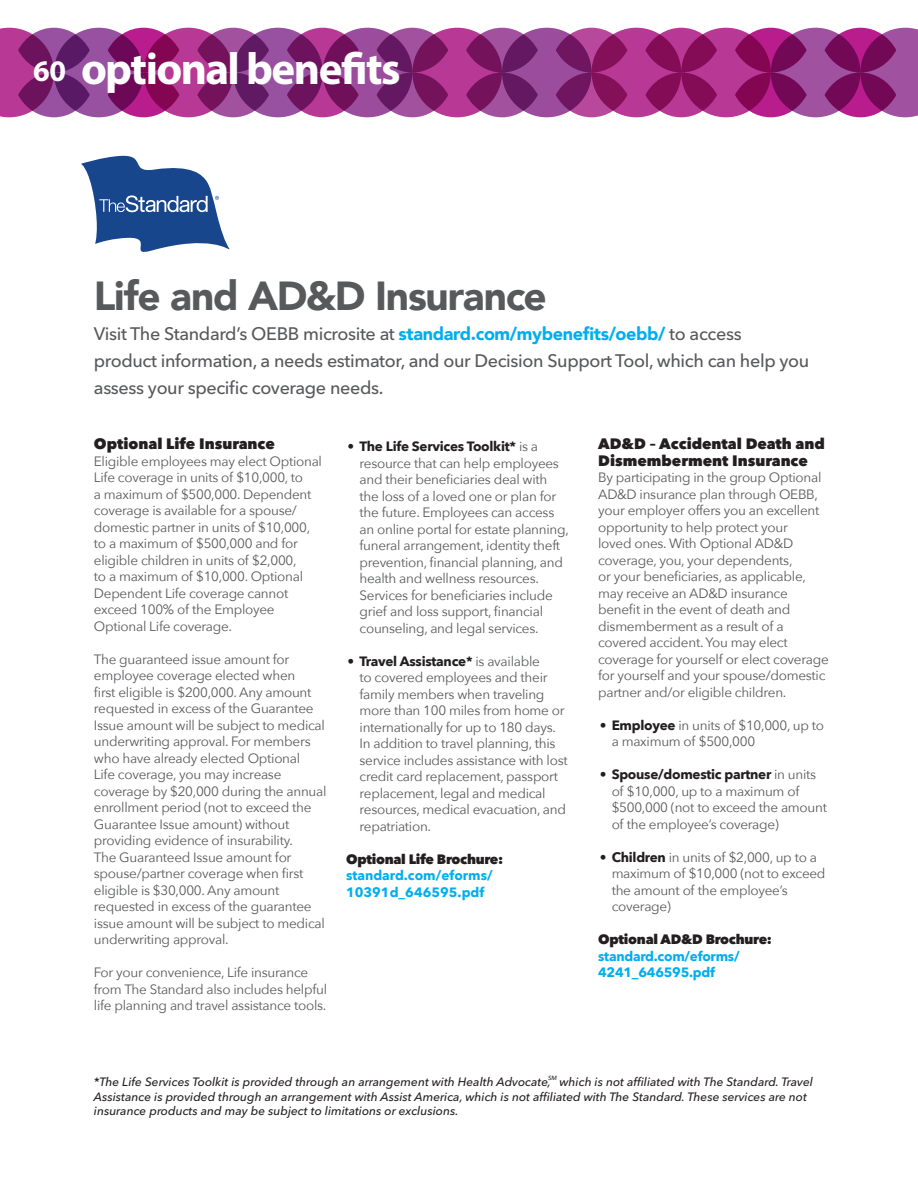
<style>
.page{position:relative;width:918px;height:1188px;background:#fff}
.page>*{position:absolute;margin:0;border:0;box-sizing:border-box;transform-origin:0 0}
.t1{font:700 45px "Myriad Pro";letter-spacing:-.035em;color:#fff}
.t2{font:900 40.5px "Avenir";letter-spacing:-.03em;color:#58595b}
.t3{font:500 18px/27px "Avenir Next LT Pro";letter-spacing:-.02em;color:#58595b}
.t4{font:800 15px/16.5px "Avenir Next LT Pro";color:#231f20}
.t5{font:13.5px/16.5px "Avenir Next";letter-spacing:-.02em;color:#58595b}
.t6{font:700 13.5px/16.5px "Avenir Next";letter-spacing:-.01em;color:#00aeef}
.t7{font:800 13.5px "Avenir Next LT Pro";letter-spacing:-.02em;color:#231f20}
.t8{font:italic 500 12px/14.4px "Avenir Next LT Pro";color:#231f20}
.t9{font:italic 500 6px "Avenir Next LT Pro";color:#231f20}
.s1{font-size:30px}
.s2{font-family:"Avenir";font-weight:900;color:#00aeef}
.s3{font-weight:700;color:#231f20}
</style>
<div class="page">
<div style="left:108px;top:28px;width:71px;height:45px;background:#b81c8d;border-radius:50%"></div>
<div style="left:18px;top:28px;width:72px;height:45px;background:#9851a0;border-radius:50%"></div>
<div style="left:108px;top:73px;width:71px;height:44px;background:#b81c8d;border-radius:50%"></div>
<div style="left:197px;top:28px;width:72px;height:45px;background:#a2519f;border-radius:50%"></div>
<div style="left:197px;top:73px;width:72px;height:44px;background:#a2519f;border-radius:50%"></div>
<div style="left:287px;top:28px;width:72px;height:45px;background:#b83995;border-radius:50%"></div>
<div style="left:287px;top:73px;width:72px;height:44px;background:#b83995;border-radius:50%"></div>
<div style="left:377px;top:28px;width:71px;height:45px;background:#a2519f;border-radius:50%"></div>
<div style="left:377px;top:73px;width:71px;height:44px;background:#a2519f;border-radius:50%"></div>
<div style="left:466px;top:28px;width:72px;height:45px;background:#a2519f;border-radius:50%"></div>
<div style="left:466px;top:73px;width:72px;height:44px;background:#a2519f;border-radius:50%"></div>
<div style="left:18px;top:73px;width:72px;height:44px;background:#9851a0;border-radius:50%"></div>
<svg style="left:0;top:28px;width:54px;height:89px"></svg>
<svg style="left:54px;top:28px;width:90px;height:89px;background:#7d307e"></svg>
<svg style="left:144px;top:28px;width:89px;height:89px;background:#992275"></svg>
<svg style="left:233px;top:28px;width:90px;height:89px;background:#7f327f"></svg>
<svg style="left:323px;top:28px;width:89px;height:89px;background:#822f7d"></svg>
<svg style="left:412px;top:28px;width:90px;height:89px;background:#952578"></svg>
<svg style="left:502px;top:28px;width:90px;height:89px;background:#873987"></svg>
<svg style="left:556px;top:28px;width:71px;height:45px;background:#93317e"></svg>
<svg style="left:556px;top:73px;width:71px;height:44px;background:#92307d"></svg>
<svg style="left:592px;top:28px;width:89px;height:89px;background:#a52a80"></svg>
<svg style="left:645px;top:28px;width:72px;height:45px;background:#9f2577"></svg>
<svg style="left:645px;top:73px;width:72px;height:44px;background:#9f2577"></svg>
<svg style="left:681px;top:28px;width:90px;height:89px;background:#a5297f"></svg>
<svg style="left:735px;top:28px;width:72px;height:45px;background:#9e1671"></svg>
<svg style="left:735px;top:73px;width:72px;height:44px;background:#9e1671"></svg>
<svg style="left:771px;top:28px;width:89px;height:89px;background:#903785"></svg>
<svg style="left:825px;top:28px;width:71px;height:45px"></svg>
<svg style="left:825px;top:73px;width:71px;height:44px"></svg>
<svg style="left:860px;top:28px;width:58px;height:89px;background:#983989"></svg>
<svg style="left:81px;top:155px;width:149px;height:97px"></svg>
<h1 class="t1" style="left:33px;top:39px;width:369px"><span class="s1">60</span> optional benefits</h1>
<h2 class="t2" style="left:94px;top:261px;width:454px">Life and AD&amp;D Insurance</h2>
<h3 class="t3" style="left:94px;top:320px;width:717px">Visit The Standard’s OEBB microsite at <span class="s2">standard.com/mybenefits/oebb/</span> to access<br>product information, a needs estimator, and our Decision Support Tool, which can help you assess your specific coverage needs.</h3>
<p class="t4" style="left:94px;top:436px;width:183px">Optional Life Insurance</p>
<p class="t5" style="left:94px;top:453px;width:230px">Eligible employees may elect Optional Life coverage in units of $10,000, to<br>a maximum of $500,000. Dependent coverage is available for a spouse/ domestic partner in units of $10,000, to a maximum of $500,000 and for eligible children in units of $2,000,<br>to a maximum of $10,000. Optional Dependent Life coverage cannot exceed 100% of the Employee Optional Life coverage.</p>
<p class="t5" style="left:94px;top:651px;width:234px">The guaranteed issue amount for employee coverage elected when<br>first eligible is $200,000. Any amount requested in excess of the Guarantee Issue amount will be subject to medical underwriting approval. For members who have already elected Optional<br>Life coverage, you may increase coverage by $20,000 during the annual enrollment period (not to exceed the Guarantee Issue amount) without providing evidence of insurability.<br>The Guaranteed Issue amount for spouse/partner coverage when first eligible is $30,000. Any amount requested in excess of the guarantee issue amount will be subject to medical underwriting approval.</p>
<p class="t5" style="left:94px;top:964px;width:235px">For your convenience, Life insurance from The Standard also includes helpful life planning and travel assistance tools.</p>
<p class="t4" style="left:598px;top:436px;width:228px">AD&amp;D – Accidental Death and<br>Dismemberment Insurance</p>
<p class="t5" style="left:598px;top:469px;width:232px">By participating in the group Optional AD&amp;D insurance plan through OEBB, your employer offers you an excellent opportunity to help protect your<br>loved ones. With Optional AD&amp;D coverage, you, your dependents,<br>or your beneficiaries, as applicable, may receive an AD&amp;D insurance benefit in the event of death and dismemberment as a result of a covered accident. You may elect coverage for yourself or elect coverage for yourself and your spouse/domestic partner and/or eligible children.</p>
<p class="t5" style="left:612px;top:717px;width:214px;text-indent:-12px"><span class="s3">• Employee</span> in units of $10,000, up to a maximum of $500,000</p>
<p class="t5" style="left:612px;top:766px;width:217px;text-indent:-12px"><span class="s3">• Spouse/domestic partner</span> in units of $10,000, up to a maximum of $500,000 (not to exceed the amount of the employee’s coverage)</p>
<p class="t5" style="left:612px;top:849px;width:215px;text-indent:-12px"><span class="s3">• Children</span> in units of $2,000, up to a maximum of $10,000 (not to exceed the amount of the employee’s coverage)</p>
<p class="t7" style="left:598px;top:931px;width:175px">Optional AD&amp;D Brochure:</p>
<p class="t6" style="left:598px;top:948px;width:143px">standard.com/eforms/<br>4241_646595.pdf</p>
<p class="t5" style="left:360px;top:438px;width:211px;text-indent:-12px"><span class="s3">• The Life Services Toolkit*</span> is a resource that can help employees and their beneficiaries deal with the loss of a loved one or plan for the future. Employees can access an online portal for estate planning, funeral arrangement, identity theft prevention, financial planning, and health and wellness resources.<br>Services for beneficiaries include grief and loss support, financial counseling, and legal services.</p>
<p class="t5" style="left:360px;top:653px;width:210px;text-indent:-12px"><span class="s3">• Travel Assistance*</span> is available<br>to covered employees and their family members when traveling more than 100 miles from home or internationally for up to 180 days.<br>In addition to travel planning, this service includes assistance with lost credit card replacement, passport replacement, legal and medical resources, medical evacuation, and repatriation.</p>
<p class="t7" style="left:346px;top:851px;width:159px">Optional Life Brochure:</p>
<p class="t6" style="left:346px;top:867px;width:148px">standard.com/eforms/<br>10391d_646595.pdf</p>
<p class="t9" style="left:548px;top:1074px;width:10px">SM</p>
<p class="t8" style="left:94px;top:1089px;width:715px">Assistance is provided through an arrangement with Assist America, which is not affiliated with The Standard. These services are not insurance products and may be subject to limitations or exclusions.</p>
<p class="t8" style="left:94px;top:1075px;width:721px">*The Life Services Toolkit is provided through an arrangement with Health Advocate, which is not affiliated with The Standard. Travel</p>
</div>
